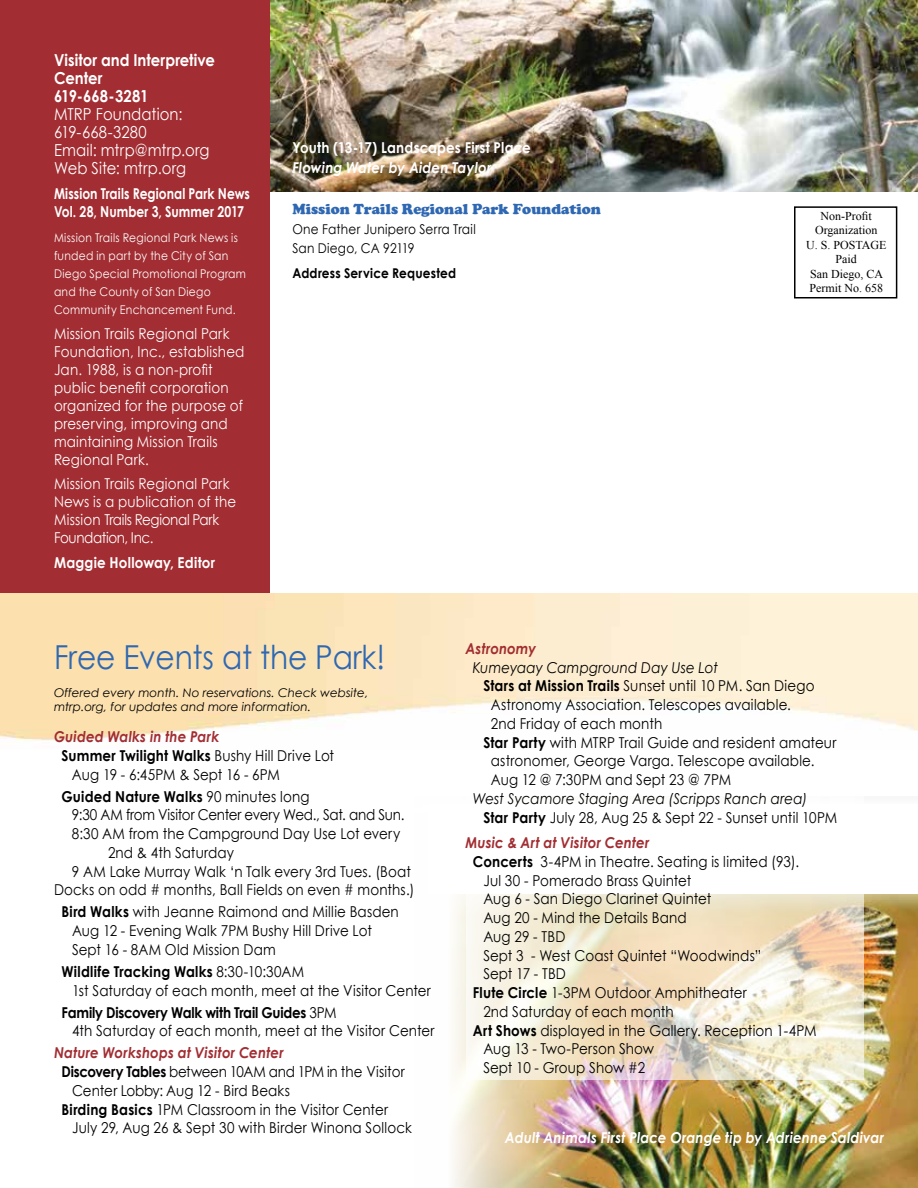
<style>
.page{position:relative;width:918px;height:1188px;background:#fff}
.page>*{position:absolute;margin:0;border:0;box-sizing:border-box;transform-origin:0 0}
.t1{font:33px "Century Gothic";letter-spacing:-.005em;color:#2f68b2;scale:.9 1}
.t2{font:16.5px/18px "Century Gothic";letter-spacing:.005em;color:#fff;scale:.9 1}
.t3{font:700 16.5px/18px "Century Gothic";color:#fff;scale:.9 1}
.t4{font:15px/18.8px "Century Gothic";letter-spacing:.01em;color:#000;scale:.9 1}
.t5{font:15px/18px "Century Gothic";letter-spacing:.015em;color:#fff;scale:.9 1}
.t6{font:italic 15px/18.8px "Century Gothic";letter-spacing:.01em;color:#000;scale:.9 1}
.t7{font:15px "Century Gothic";letter-spacing:-.015em;color:#000;scale:.9 1}
.t8{font:italic 700 15px "Century Gothic";letter-spacing:.015em;color:#a22d32;scale:.9 1}
.t9{font:italic 700 15px "Century Gothic";letter-spacing:.015em;color:#fff;scale:.9 1}
.t10{font:700 15px "Century Gothic";letter-spacing:.015em;color:#000;scale:.9 1}
.t11{font:700 15px/18px "Century Gothic";letter-spacing:.01em;color:#fff;scale:.82 1}
.t12{font:700 15px "Century Gothic";letter-spacing:.01em;color:#fff;scale:.9 1}
.t13{font:900 15px "Cooper";color:#2f68b2}
.t14{font:13.5px/19.5px "Century Gothic";letter-spacing:.015em;color:#000;scale:.9 1}
.t15{font:700 13.5px "Century Gothic";letter-spacing:.015em;color:#000;scale:.9 1}
.t16{font:12px/18px "Century Gothic";letter-spacing:.02em;color:#fff;scale:.9 1}
.t17{font:italic 12px/14.4px "Century Gothic";color:#000}
.t18{font:12px/14.4px "Times New Roman";color:#000;text-align:center}
.s1{font-weight:400}
.s2{font-weight:700}
.s3{font-weight:700;font-style:normal}
.s4{font-style:normal}
</style>
<div class="page">
<img style="left:453px;top:894px;width:465px;height:294px">
<img style="left:270px;top:0;width:648px;height:191px">
<div style="left:0;top:0;width:270px;height:594px;background:#a22d32"></div>
<div style="left:794px;top:206px;width:103px;height:92px;border:2px solid #000"></div>
<svg style="left:467px;top:894px;width:397px;height:186px;background:#f0e5ce"></svg>
<p class="t3" style="left:54px;top:51px;width:180px">Visitor and Interpretive<br>Center<br>619-668-3281</p>
<p class="t2" style="left:54px;top:105px;width:174px">MTRP Foundation:<br>619-668-3280<br>Email: mtrp@mtrp.org<br>Web Site: mtrp.org</p>
<p class="t11" style="left:54px;top:184px;width:240px">Mission Trails Regional Park News<br>Vol. 28, Number 3, Summer 2017</p>
<p class="t16" style="left:54px;top:228px;width:215px">Mission Trails Regional Park News is funded in part by the City of San<br>Diego Special Promotional Program and the County of San Diego<br>Community Enchancement Fund.</p>
<p class="t5" style="left:54px;top:324px;width:213px">Mission Trails Regional Park<br>Foundation, Inc., established<br>Jan. 1988, is a non-profit public benefit corporation organized for the purpose of preserving, improving and maintaining Mission Trails<br>Regional Park.</p>
<p class="t5" style="left:54px;top:475px;width:204px">Mission Trails Regional Park<br>News is a publication of the<br>Mission Trails Regional Park<br>Foundation, Inc.</p>
<p class="t12" style="left:54px;top:551px;width:181px">Maggie Holloway, Editor</p>
<p class="t12" style="left:292px;top:137px;width:266px">Youth (13-17) Landscapes First Place</p>
<p class="t9" style="left:292px;top:156px;width:223px">Flowing Water by Aiden Taylor</p>
<p class="t13" style="left:292px;top:200px;width:310px">Mission Trails Regional Park Foundation</p>
<p class="t14" style="left:292px;top:219px;width:205px">One Father Junipero Serra Trail<br>San Diego, CA 92119</p>
<p class="t15" style="left:292px;top:263px;width:183px">Address Service Requested</p>
<p class="t18" style="left:806px;top:209px;width:82px">Non-Profit<br>Organization<br>U. S. POSTAGE<br>Paid<br>San Diego, CA<br>Permit No. 658</p>
<h1 class="t1" style="left:54px;top:634px;width:369px">Free Events at the Park!</h1>
<p class="t17" style="left:54px;top:685px;width:316px">Offered every month. No reservations. Check website, mtrp.org, for updates and more information.</p>
<p class="t8" style="left:54px;top:725px;width:185px">Guided Walks in the Park</p>
<p class="t10" style="left:62px;top:744px;width:305px">Summer Twilight Walks <span class="s1">Bushy Hill Drive Lot</span></p>
<p class="t4" style="left:72px;top:765px;width:233px">Aug 19 - 6:45PM &amp; Sept 16 - 6PM</p>
<p class="t10" style="left:62px;top:785px;width:277px">Guided Nature Walks <span class="s1">90 minutes long</span></p>
<p class="t7" style="left:72px;top:805px;width:371px">9:30 AM from Visitor Center every Wed., Sat. and Sun.</p>
<p class="t4" style="left:72px;top:824px;width:366px">8:30 AM from the Campground Day Use Lot every</p>
<p class="t4" style="left:108px;top:843px;width:142px">2nd &amp; 4th Saturday</p>
<p class="t4" style="left:72px;top:862px;width:378px">9 AM Lake Murray Walk ‘n Talk every 3rd Tues. (Boat</p>
<p class="t4" style="left:54px;top:880px;width:402px">Docks on odd # months, Ball Fields on even # months.)</p>
<p class="t4" style="left:72px;top:902px;width:365px;text-indent:-11px"><span class="s2">Bird Walks</span> with Jeanne Raimond and Millie Basden<br>Aug 12 - Evening Walk 7PM Bushy Hill Drive Lot<br>Sept 16 - 8AM Old Mission Dam</p>
<p class="t4" style="left:72px;top:962px;width:400px;text-indent:-10px"><span class="s2">Wildlife Tracking Walks</span> 8:30-10:30AM<br>1st Saturday of each month, meet at the Visitor Center</p>
<p class="t4" style="left:72px;top:1003px;width:404px;text-indent:-10px"><span class="s2">Family Discovery Walk with Trail Guides</span> 3PM<br>4th Saturday of each month, meet at the Visitor Center</p>
<p class="t8" style="left:54px;top:1042px;width:257px">Nature Workshops at Visitor Center</p>
<p class="t7" style="left:62px;top:1061px;width:383px"><span class="s2">Discovery Tables</span> between 10AM and 1PM in the Visitor</p>
<p class="t4" style="left:72px;top:1081px;width:244px">Center Lobby: Aug 12 - Bird Beaks</p>
<p class="t4" style="left:62px;top:1100px;width:364px"><span class="s2">Birding Basics</span> 1PM Classroom in the Visitor Center</p>
<p class="t4" style="left:72px;top:1118px;width:379px">July 29, Aug 26 &amp; Sept 30 with Birder Winona Sollock</p>
<p class="t8" style="left:465px;top:637px;width:80px">Astronomy</p>
<p class="t6" style="left:473px;top:658px;width:274px">Kumeyaay Campground Day Use Lot</p>
<p class="t4" style="left:483px;top:676px;width:370px"><span class="s2">Stars at Mission Trails</span> Sunset until 10 PM. San Diego</p>
<p class="t4" style="left:491px;top:695px;width:335px">Astronomy Association. Telescopes available.</p>
<p class="t4" style="left:491px;top:714px;width:192px">2nd Friday of each month</p>
<p class="t4" style="left:483px;top:733px;width:394px"><span class="s2">Star Party</span> with MTRP Trail Guide and resident amateur</p>
<p class="t4" style="left:491px;top:751px;width:361px">astronomer, George Varga. Telescope available.</p>
<p class="t4" style="left:491px;top:770px;width:269px">Aug 12 @ 7:30PM and Sept 23 @ 7PM</p>
<p class="t6" style="left:483px;top:789px;width:395px;text-indent:-10px">West Sycamore Staging Area (Scripps Ranch area)<br><span class="s3">Star Party</span> <span class="s4">July 28, Aug 25 &amp; Sept 22 - Sunset until 10PM</span></p>
<p class="t8" style="left:465px;top:831px;width:206px">Music &amp; Art at Visitor Center</p>
<p class="t4" style="left:473px;top:852px;width:364px"><span class="s2">Concerts</span> 3-4PM in Theatre. Seating is limited (93).</p>
<p class="t4" style="left:483px;top:871px;width:233px">Jul 30 - Pomerado Brass Quintet</p>
<p class="t4" style="left:483px;top:889px;width:255px">Aug 6 - San Diego Clarinet Quintet</p>
<p class="t4" style="left:483px;top:908px;width:228px">Aug 20 - Mind the Details Band</p>
<p class="t4" style="left:483px;top:927px;width:93px">Aug 29 - TBD</p>
<p class="t4" style="left:483px;top:946px;width:310px">Sept 3 - West Coast Quintet “Woodwinds”</p>
<p class="t4" style="left:483px;top:964px;width:93px">Sept 17 - TBD</p>
<p class="t4" style="left:473px;top:983px;width:306px"><span class="s2">Flute Circle</span> 1-3PM Outdoor Amphitheater</p>
<p class="t4" style="left:483px;top:1002px;width:213px">2nd Saturday of each month</p>
<p class="t4" style="left:473px;top:1021px;width:383px"><span class="s2">Art Shows</span> displayed in the Gallery. Reception 1-4PM</p>
<p class="t4" style="left:483px;top:1039px;width:191px">Aug 13 - Two-Person Show</p>
<p class="t4" style="left:483px;top:1058px;width:181px">Sept 10 - Group Show #2</p>
<p class="t9" style="left:505px;top:1126px;width:423px">Adult Animals First Place Orange tip by Adrienne Saldivar</p>
</div>
